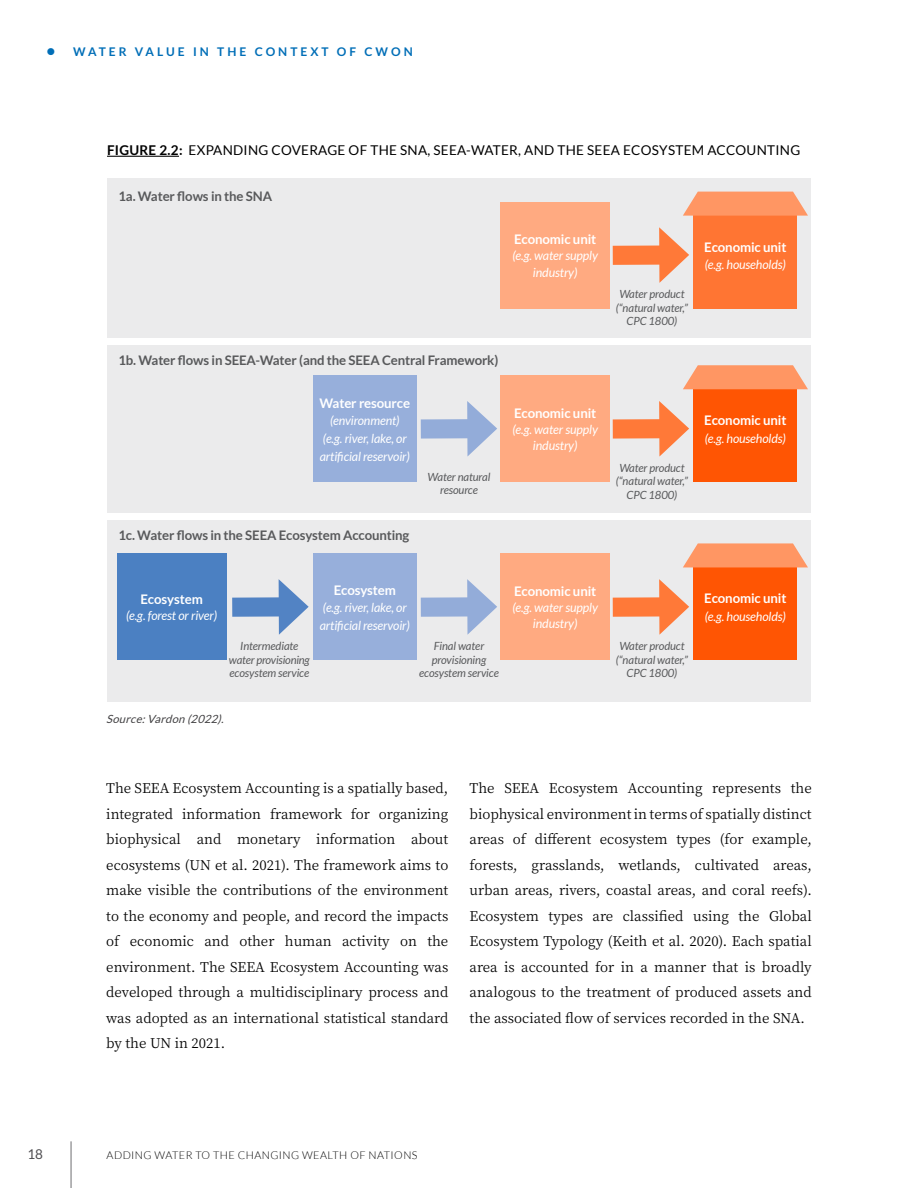
<style>
.page{position:relative;width:918px;height:1188px;background:#fff}
.page>*{position:absolute;margin:0;border:0;box-sizing:border-box;transform-origin:0 0}
.t1{font:13.5px/25.5px "Noto Serif JP";color:#000;text-align:justify}
.t2{font:13.5px "Lato";letter-spacing:.02em;color:#000}
.t3{font:13.5px "Lato";color:#4f4e51}
.t4{font:700 13.2px "Lato";letter-spacing:-.01em;color:#58595b}
.t5{font:700 13.2px "Lato";letter-spacing:-.01em;color:#fff}
.t6{font:italic 12.45px/16.2px "Lato";letter-spacing:-.01em;color:#fff;text-align:center}
.t7{font:700 12px "Lato";letter-spacing:.25em;color:#006eb7}
.t8{font:italic 11.25px/13.5px "Lato";letter-spacing:-.01em;color:#58595b;text-align:center}
.t9{font:italic 11.25px "Lato";color:#414042}
.t10{font:300 10.8px "Lato";letter-spacing:.04em;color:#000}
.s1{font-weight:700}
</style>
<div class="page">
<hr style="left:71px;top:1141px;width:1px;height:47px;background:#6d6e71">
<div style="left:107px;top:179px;width:704px;height:159px;background:#ebebec"></div>
<hr style="left:107px;top:156px;width:72px;height:1px;background:#000">
<div style="left:613px;top:245px;width:58px;height:20px;background:#ff7938"></div>
<svg style="left:659px;top:227px;width:30px;height:56px"></svg>
<div style="left:500px;top:202px;width:110px;height:106px;background:#ffaa81"></div>
<div style="left:694px;top:202px;width:103px;height:106px;background:#ff7533"></div>
<svg style="left:683px;top:192px;width:125px;height:24px;background:#fc9f72"></svg>
<div style="left:107px;top:345px;width:704px;height:168px;background:#ebebec"></div>
<div style="left:500px;top:375px;width:110px;height:107px;background:#ffaa81"></div>
<div style="left:613px;top:419px;width:58px;height:20px;background:#ff7938"></div>
<svg style="left:659px;top:401px;width:30px;height:56px"></svg>
<div style="left:694px;top:375px;width:103px;height:107px;background:#ff5503"></div>
<svg style="left:683px;top:365px;width:125px;height:24px;background:#fca174"></svg>
<div style="left:313px;top:375px;width:104px;height:107px;background:#97afdb"></div>
<div style="left:421px;top:419px;width:58px;height:20px;background:#93acd9"></div>
<svg style="left:467px;top:401px;width:30px;height:56px"></svg>
<div style="left:107px;top:520px;width:704px;height:182px;background:#ebebec"></div>
<div style="left:500px;top:554px;width:110px;height:106px;background:#ffaa81"></div>
<div style="left:613px;top:597px;width:58px;height:20px;background:#ff7938"></div>
<svg style="left:659px;top:579px;width:30px;height:56px"></svg>
<div style="left:694px;top:554px;width:103px;height:106px;background:#ff5503"></div>
<svg style="left:683px;top:543px;width:125px;height:24px;background:#fca175"></svg>
<div style="left:117px;top:554px;width:110px;height:106px;background:#4b80c2"></div>
<div style="left:232px;top:597px;width:58px;height:20px;background:#5283c4"></div>
<svg style="left:279px;top:579px;width:30px;height:56px"></svg>
<div style="left:313px;top:554px;width:104px;height:106px;background:#97afdb"></div>
<div style="left:421px;top:597px;width:58px;height:20px;background:#93acd9"></div>
<svg style="left:467px;top:579px;width:30px;height:56px"></svg>
<p class="t7" style="left:46px;top:44px;width:368px">● WATER VALUE IN THE CONTEXT OF CWON</p>
<p class="t2" style="left:107px;top:143px;width:695px"><span class="s1">FIGURE 2.2:</span> EXPANDING COVERAGE OF THE SNA, SEEA-WATER, AND THE SEEA ECOSYSTEM ACCOUNTING</p>
<p class="t4" style="left:118px;top:188px;width:155px">1a. Water flows in the SNA</p>
<p class="t5" style="left:514px;top:232px;width:84px">Economic unit</p>
<p class="t6" style="left:512px;top:248px;width:87px">(e.g. water supply industry)</p>
<p class="t4" style="left:118px;top:353px;width:382px">1b. Water flows in SEEA-Water (and the SEEA Central Framework)</p>
<p class="t5" style="left:320px;top:395px;width:92px">Water resource</p>
<p class="t6" style="left:320px;top:412px;width:92px;line-height:17.7px">(environment) (e.g. river, lake, or artificial reservoir)</p>
<p class="t4" style="left:118px;top:528px;width:293px">1c. Water flows in the SEEA Ecosystem Accounting</p>
<p class="t8" style="left:428px;top:470px;width:64px">Water natural resource</p>
<p class="t5" style="left:514px;top:406px;width:84px">Economic unit</p>
<p class="t6" style="left:512px;top:422px;width:87px">(e.g. water supply industry)</p>
<p class="t5" style="left:141px;top:592px;width:64px">Ecosystem</p>
<p class="t6" style="left:126px;top:608px;width:93px">(e.g. forest or river)</p>
<p class="t8" style="left:229px;top:639px;width:82px">Intermediate water provisioning ecosystem service</p>
<p class="t5" style="left:334px;top:582px;width:64px">Ecosystem</p>
<p class="t6" style="left:320px;top:599px;width:92px;line-height:17.7px;text-align:left">(e.g. river, lake, or artificial reservoir)</p>
<p class="t8" style="left:419px;top:639px;width:81px">Final water provisioning ecosystem service</p>
<p class="t9" style="left:106px;top:712px;width:122px">Source:Vardon (2022).</p>
<p class="t5" style="left:514px;top:584px;width:84px">Economic unit</p>
<p class="t6" style="left:512px;top:600px;width:87px">(e.g. water supply industry)</p>
<p class="t8" style="left:616px;top:288px;width:74px">Water product (“natural water,”<br>CPC 1800)</p>
<p class="t5" style="left:704px;top:239px;width:84px">Economic unit</p>
<p class="t6" style="left:705px;top:257px;width:83px">(e.g. households)</p>
<p class="t8" style="left:616px;top:461px;width:74px">Water product (“natural water,”<br>CPC 1800)</p>
<p class="t5" style="left:704px;top:413px;width:84px">Economic unit</p>
<p class="t6" style="left:705px;top:431px;width:83px">(e.g. households)</p>
<p class="t8" style="left:616px;top:640px;width:74px">Water product (“natural water,”<br>CPC 1800)</p>
<p class="t5" style="left:704px;top:591px;width:84px">Economic unit</p>
<p class="t6" style="left:705px;top:609px;width:83px">(e.g. households)</p>
<p class="t1" style="left:106px;top:776px;width:344px">The SEEA Ecosystem Accounting is a spatially based, integrated information framework for organizing biophysical and monetary information about ecosystems (UN et al. 2021). The framework aims to make visible the contributions of the environment to the economy and people, and record the impacts of economic and other human activity on the environment. The SEEA Ecosystem Accounting was developed through a multidisciplinary process and was adopted as an international statistical standard by the UN in 2021.</p>
<p class="t1" style="left:470px;top:776px;width:344px">The SEEA Ecosystem Accounting represents the biophysical environment in terms of spatially distinct areas of different ecosystem types (for example, forests, grasslands, wetlands, cultivated areas, urban areas, rivers, coastal areas, and coral reefs).<br>Ecosystem types are classified using the Global Ecosystem Typology (Keith et al. 2020). Each spatial area is accounted for in a manner that is broadly analogous to the treatment of produced assets and the associated flow of services recorded in the SNA.</p>
<p class="t3" style="left:27px;top:1147px;width:17px">18</p>
<p class="t10" style="left:107px;top:1149px;width:312px">ADDING WATER TO THE CHANGING WEALTH OF NATIONS</p>
</div>
